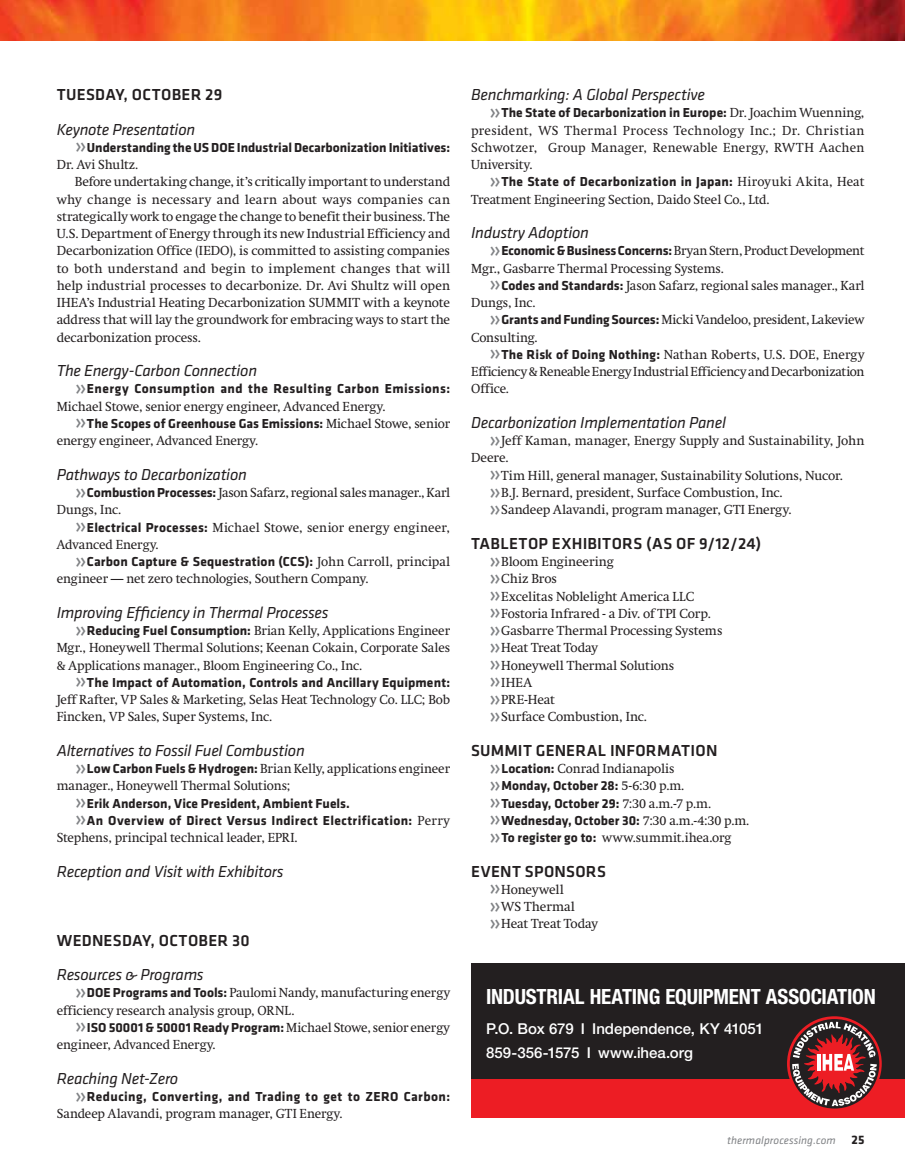
<style>
.page{position:relative;width:905px;height:1175px;background:#fff}
.page>*{position:absolute;margin:0;border:0;box-sizing:border-box;transform-origin:0 0}
.t1{font:700 condensed 21px "Helvetica Neue";letter-spacing:-.01em;color:#fff}
.t2{font:italic 16.5px "Klavika Basic";letter-spacing:-.015em;color:#231f20}
.t3{font:500 16.5px "Klavika Basic";letter-spacing:.015em;color:#231f20}
.t4{font:500 15px/24px "Helvetica Neue";letter-spacing:-.005em;color:#fff}
.t5{font:700 13.5px/17.2px "Klavika Basic";letter-spacing:.01em;color:#231f20}
.t6{font:700 13.5px "Klavika Basic";letter-spacing:.03em;color:#231f20}
.t7{font:12.9px/17.2px "Swift";letter-spacing:-.005em;color:#231f20}
.t8{font:12.9px "Swift";letter-spacing:.025em;color:#231f20}
.t9{font:12.9px "Swift";letter-spacing:.02em;color:#231f20}
.t10{font:italic 11.25px "Klavika Basic";letter-spacing:.01em;color:#808285}
.s1{font-weight:400;font-size:24px;color:#808285}
.s2{font-family:"Swift";font-weight:400;font-size:12.9px}
.s3{font-family:"Klavika Basic";font-size:24px;color:#808285}
.s4{font-family:"Klavika Basic";font-weight:700;font-size:13.5px}
.s5{font-weight:700;font-style:normal;font-size:12.75px;color:#231f20}
</style>
<div class="page">
<img style="left:0;top:0;width:904px;height:40px">
<div style="left:471px;top:963px;width:433px;height:131px;background:#231f20"></div>
<div style="left:471px;top:1079px;width:433px;height:39px;background:#ed1d24"></div>
<svg style="left:787px;top:1016px;width:94px;height:95px"></svg>
<svg style="left:789px;top:1019px;width:90px;height:89px"></svg>
<svg style="left:792px;top:1021px;width:84px;height:85px"></svg>
<p class="t3" style="left:57px;top:83px;width:167px">TUESDAY, OCTOBER 29</p>
<p class="t2" style="left:57px;top:119px;width:140px">Keynote Presentation</p>
<p class="t5" style="left:75px;top:138px;width:377px"><span class="s1">»</span>Understanding the US DOE Industrial Decarbonization Initiatives:</p>
<p class="t7" style="left:57px;top:156px;width:83px">Dr. Avi Shultz.</p>
<p class="t7" style="left:75px;top:173px;width:377px">Before undertaking change, it’s critically important to understand</p>
<p class="t9" style="left:57px;top:192px;width:395px">why change is necessary and learn about ways companies can</p>
<p class="t7" style="left:57px;top:208px;width:395px">strategically work to engage the change to benefit their business. The</p>
<p class="t7" style="left:57px;top:225px;width:395px">U.S. Department of Energy through its new Industrial Efficiency and</p>
<p class="t7" style="left:57px;top:242px;width:395px">Decarbonization Office (IEDO), is committed to assisting companies</p>
<p class="t8" style="left:57px;top:261px;width:395px">to both understand and begin to implement changes that will</p>
<p class="t7" style="left:57px;top:277px;width:395px">help industrial processes to decarbonize. Dr. Avi Shultz will open</p>
<p class="t7" style="left:57px;top:294px;width:395px">IHEA’s Industrial Heating Decarbonization SUMMIT with a keynote</p>
<p class="t7" style="left:57px;top:311px;width:395px">address that will lay the groundwork for embracing ways to start the</p>
<p class="t7" style="left:57px;top:328px;width:146px">decarbonization process.</p>
<p class="t2" style="left:57px;top:360px;width:202px">The Energy-Carbon Connection</p>
<p class="t6" style="left:75px;top:379px;width:377px"><span class="s1">»</span>Energy Consumption and the Resulting Carbon Emissions:</p>
<p class="t7" style="left:57px;top:397px;width:330px">Michael Stowe, senior energy engineer, Advanced Energy.</p>
<p class="t5" style="left:75px;top:414px;width:377px"><span class="s1">»</span>The Scopes of Greenhouse Gas Emissions: <span class="s2">Michael Stowe, senior</span></p>
<p class="t7" style="left:57px;top:432px;width:203px">energy engineer, Advanced Energy.</p>
<p class="t2" style="left:57px;top:464px;width:192px">Pathways to Decarbonization</p>
<p class="t7" style="left:57px;top:484px;width:395px;text-indent:18px"><span class="s3">»</span><span class="s4">Combustion Processes:</span> Jason Safarz, regional sales manager., Karl<br>Dungs, Inc.</p>
<p class="t7" style="left:57px;top:518px;width:395px;text-indent:18px"><span class="s3">»</span><span class="s4">Electrical Processes:</span> Michael Stowe, senior energy engineer,<br>Advanced Energy.</p>
<p class="t5" style="left:75px;top:552px;width:377px"><span class="s1">»</span>Carbon Capture &amp; Sequestration (CCS): <span class="s2">John Carroll, principal</span></p>
<p class="t7" style="left:57px;top:570px;width:313px">engineer — net zero technologies, Southern Company.</p>
<p class="t2" style="left:57px;top:602px;width:273px">Improving Efficiency in Thermal Processes</p>
<p class="t7" style="left:57px;top:622px;width:395px;text-align:justify;text-indent:18px"><span class="s3">»</span><span class="s4">Reducing Fuel Consumption:</span> Brian Kelly, Applications Engineer Mgr., Honeywell Thermal Solutions; Keenan Cokain, Corporate Sales &amp; Applications manager., Bloom Engineering Co., Inc.</p>
<p class="t5" style="left:75px;top:673px;width:377px"><span class="s1">»</span>The Impact of Automation, Controls and Ancillary Equipment:</p>
<p class="t7" style="left:57px;top:691px;width:395px">Jeff Rafter, VP Sales &amp; Marketing, Selas Heat Technology Co. LLC; Bob<br>Fincken, VP Sales, Super Systems, Inc.</p>
<p class="t2" style="left:57px;top:740px;width:249px">Alternatives to Fossil Fuel Combustion</p>
<p class="t7" style="left:57px;top:760px;width:395px;text-indent:18px"><span class="s3">»</span><span class="s4">Low Carbon Fuels &amp; Hydrogen:</span> Brian Kelly, applications engineer manager., Honeywell Thermal Solutions;</p>
<p class="t5" style="left:75px;top:794px;width:377px"><span class="s1">»</span>Erik Anderson, Vice President, Ambient Fuels.<br><span class="s1">»</span>An Overview of Direct Versus Indirect Electrification: <span class="s2">Perry</span></p>
<p class="t7" style="left:57px;top:829px;width:242px">Stephens, principal technical leader, EPRI.</p>
<p class="t2" style="left:57px;top:860px;width:228px">Reception and Visit with Exhibitors</p>
<p class="t3" style="left:57px;top:929px;width:194px">WEDNESDAY, OCTOBER 30</p>
<p class="t2" style="left:57px;top:964px;width:148px">Resources &amp; Programs</p>
<p class="t7" style="left:57px;top:984px;width:395px;text-indent:18px"><span class="s3">»</span><span class="s4">DOE Programs and Tools:</span> Paulomi Nandy, manufacturing energy efficiency research analysis group, ORNL.</p>
<p class="t5" style="left:75px;top:1018px;width:377px"><span class="s1">»</span>ISO 50001 &amp; 50001 Ready Program: <span class="s2">Michael Stowe, senior energy</span></p>
<p class="t7" style="left:57px;top:1036px;width:161px">engineer, Advanced Energy.</p>
<p class="t2" style="left:57px;top:1067px;width:123px">Reaching Net-Zero</p>
<p class="t6" style="left:75px;top:1086px;width:377px"><span class="s1">»</span>Reducing, Converting, and Trading to get to ZERO Carbon:</p>
<p class="t7" style="left:57px;top:1105px;width:287px">Sandeep Alavandi, program manager, GTI Energy.</p>
<p class="t2" style="left:471px;top:84px;width:235px">Benchmarking: A Global Perspective</p>
<p class="t5" style="left:489px;top:104px;width:377px"><span class="s1">»</span>The State of Decarbonization in Europe: <span class="s2">Dr. Joachim Wuenning,</span></p>
<p class="t7" style="left:471px;top:121px;width:395px;text-align:justify">president, WS Thermal Process Technology Inc.; Dr. Christian Schwotzer, Group Manager, Renewable Energy, RWTH Aachen University.</p>
<p class="t5" style="left:489px;top:173px;width:377px"><span class="s1">»</span>The State of Decarbonization in Japan: <span class="s2">Hiroyuki Akita, Heat</span></p>
<p class="t7" style="left:471px;top:190px;width:300px">Treatment Engineering Section, Daido Steel Co., Ltd.</p>
<p class="t2" style="left:471px;top:222px;width:119px">Industry Adoption</p>
<p class="t7" style="left:471px;top:242px;width:395px;text-indent:18px"><span class="s3">»</span><span class="s4">Economic &amp; Business Concerns:</span> Bryan Stern, Product Development<br>Mgr., Gasbarre Thermal Processing Systems.</p>
<p class="t7" style="left:471px;top:277px;width:395px;text-indent:18px"><span class="s3">»</span><span class="s4">Codes and Standards:</span> Jason Safarz, regional sales manager., Karl<br>Dungs, Inc.</p>
<p class="t7" style="left:471px;top:311px;width:395px;text-indent:18px"><span class="s3">»</span><span class="s4">Grants and Funding Sources:</span> Micki Vandeloo, president, Lakeview<br>Consulting.</p>
<p class="t7" style="left:471px;top:346px;width:395px;text-align:justify;text-indent:18px"><span class="s3">»</span><span class="s4">The Risk of Doing Nothing:</span> Nathan Roberts, U.S. DOE, Energy Efficiency &amp; Reneable Energy Industrial Efficiency and Decarbonization Office.</p>
<p class="t2" style="left:471px;top:412px;width:256px">Decarbonization Implementation Panel</p>
<p class="t7" style="left:489px;top:432px;width:377px"><span class="s3">»</span>Jeff Kaman, manager, Energy Supply and Sustainability, John</p>
<p class="t7" style="left:471px;top:449px;width:39px">Deere.</p>
<p class="t7" style="left:489px;top:466px;width:355px"><span class="s3">»</span>Tim Hill, general manager, Sustainability Solutions, Nucor.</p>
<p class="t7" style="left:489px;top:484px;width:295px"><span class="s3">»</span>B.J. Bernard, president, Surface Combustion, Inc.</p>
<p class="t7" style="left:489px;top:501px;width:304px"><span class="s3">»</span>Sandeep Alavandi, program manager, GTI Energy.</p>
<p class="t3" style="left:471px;top:532px;width:292px">TABLETOP EXHIBITORS (AS OF 9/12/24)</p>
<p class="t7" style="left:489px;top:553px;width:235px"><span class="s3">»</span>Bloom Engineering<br><span class="s3">»</span>Chiz Bros<br><span class="s3">»</span>Excelitas Noblelight America LLC <span class="s3">»</span>Fostoria Infrared - a Div. of TPI Corp. <span class="s3">»</span>Gasbarre Thermal Processing Systems <span class="s3">»</span>Heat Treat Today<br><span class="s3">»</span>Honeywell Thermal Solutions<br><span class="s3">»</span>IHEA<br><span class="s3">»</span>PRE-Heat<br><span class="s3">»</span>Surface Combustion, Inc.</p>
<p class="t3" style="left:471px;top:739px;width:248px">SUMMIT GENERAL INFORMATION</p>
<p class="t7" style="left:489px;top:760px;width:187px"><span class="s3">»</span><span class="s4">Location:</span> Conrad Indianapolis</p>
<p class="t5" style="left:489px;top:776px;width:262px"><span class="s1">»</span>Monday, October 28: <span class="s2">5-6:30 p.m. </span><span class="s1">»</span>Tuesday, October 29: <span class="s2">7:30 a.m.-7 p.m. </span><span class="s1">»</span>Wednesday, October 30: <span class="s2">7:30 a.m.-4:30 p.m.</span></p>
<p class="t7" style="left:489px;top:829px;width:244px"><span class="s3">»</span><span class="s4">To register go to:</span> www.summit.ihea.org</p>
<p class="t3" style="left:471px;top:860px;width:136px">EVENT SPONSORS</p>
<p class="t7" style="left:489px;top:880px;width:110px"><span class="s3">»</span>Honeywell <span class="s3">»</span>WS Thermal <span class="s3">»</span>Heat Treat Today</p>
<h1 class="t1" style="left:486px;top:983px;width:391px">INDUSTRIAL HEATING EQUIPMENT ASSOCIATION</h1>
<p class="t4" style="left:486px;top:1016px;width:279px">P.O. Box 679 I Independence, KY 41051<br>859-356-1575 I www.ihea.org</p>
<p class="t10" style="left:727px;top:1133px;width:139px">thermalprocessing.com <span class="s5">25</span></p>
</div>
